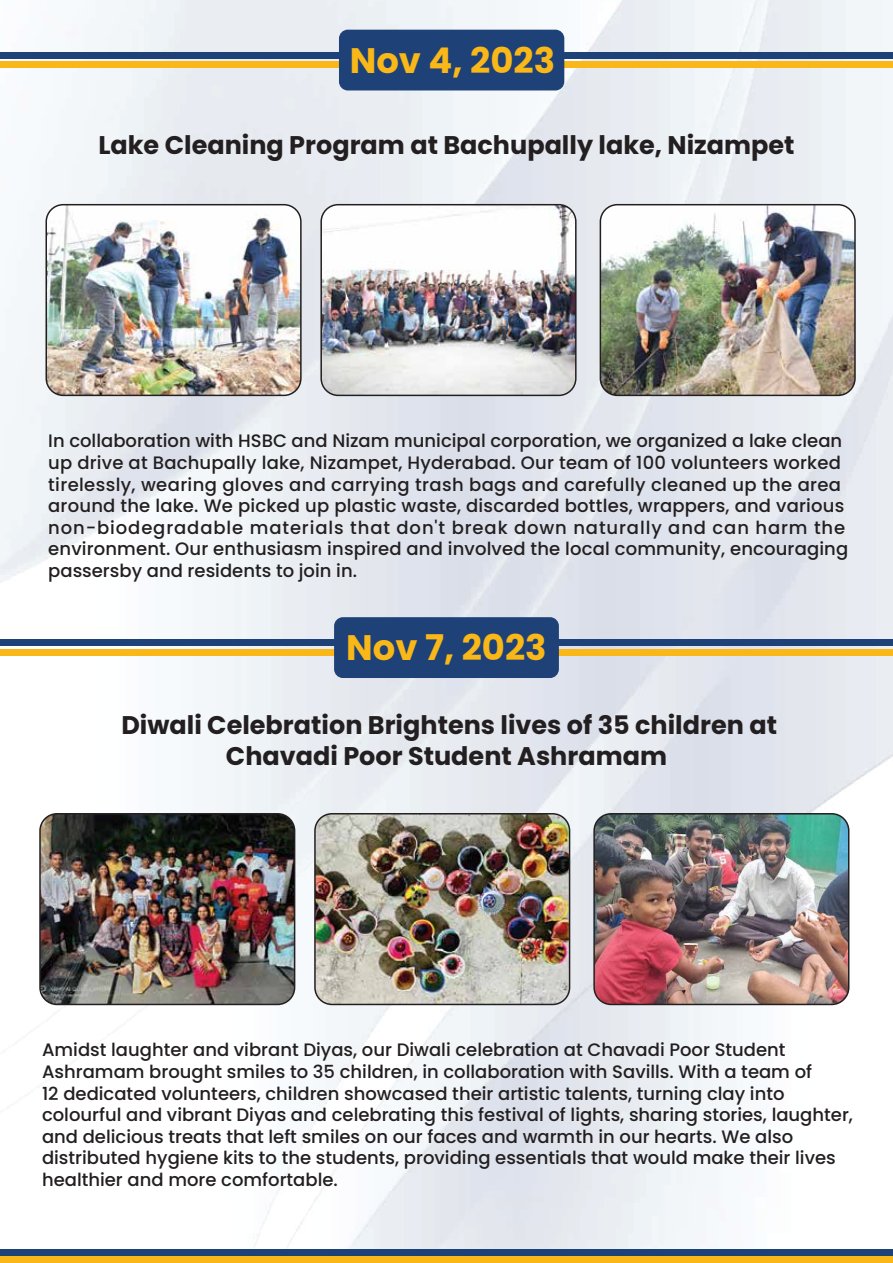
<style>
.page{position:relative;width:893px;height:1263px;background:#fff}
.page>*{position:absolute;margin:0;border:0;box-sizing:border-box;transform-origin:0 0}
.t1{font:700 35.4px "Poppins";color:#f9b817}
.t2{font:700 25.5px/30.6px "Poppins";color:#231f20;text-align:center}
.t3{font:500 18px/21.6px "Poppins";color:#231f20}
</style>
<div class="page">
<img style="left:0;top:0;width:893px;height:1249px">
<div style="left:0;top:52px;width:893px;height:7px;background:#1e4178"></div>
<div style="left:0;top:61px;width:893px;height:7px;background:#f9b817"></div>
<div style="left:339px;top:30px;width:225px;height:60px;background:#1e4178;border-radius:9px"></div>
<div style="left:0;top:640px;width:893px;height:6px;background:#1e4178"></div>
<div style="left:0;top:1249px;width:893px;height:7px;background:#1e4178"></div>
<div style="left:0;top:649px;width:893px;height:7px;background:#f9b817"></div>
<div style="left:0;top:1256px;width:893px;height:7px;background:#f9b817"></div>
<div style="left:334px;top:617px;width:225px;height:61px;background:#1e4178;border-radius:9px"></div>
<img style="left:46px;top:205px;width:255px;height:190px">
<div style="left:46px;top:204px;width:256px;height:192px;border:2px solid #231f20;border-radius:17px"></div>
<img style="left:321px;top:205px;width:255px;height:190px">
<div style="left:320px;top:204px;width:257px;height:192px;border:2px solid #231f20;border-radius:17px"></div>
<img style="left:600px;top:205px;width:255px;height:190px">
<div style="left:600px;top:204px;width:256px;height:192px;border:2px solid #231f20;border-radius:17px"></div>
<img style="left:40px;top:814px;width:255px;height:190px">
<div style="left:39px;top:813px;width:256px;height:192px;border:2px solid #231f20;border-radius:17px"></div>
<img style="left:315px;top:814px;width:255px;height:190px">
<div style="left:314px;top:813px;width:256px;height:192px;border:2px solid #231f20;border-radius:17px"></div>
<img style="left:594px;top:814px;width:255px;height:190px">
<div style="left:593px;top:813px;width:256px;height:192px;border:2px solid #231f20;border-radius:17px"></div>
<h1 class="t1" style="left:350px;top:40px;width:207px">Nov 4, 2023</h1>
<h2 class="t2" style="left:98px;top:129px;width:698px">Lake Cleaning Program at Bachupally lake, Nizampet</h2>
<p class="t3" style="left:48px;top:430px;width:801px">In collaboration with HSBC and Nizam municipal corporation, we organized a lake clean up drive at Bachupally lake, Nizampet, Hyderabad. Our team of 100 volunteers worked tirelessly, wearing gloves and carrying trash bags and carefully cleaned up the area around the lake. We picked up plastic waste, discarded bottles, wrappers, and various non-biodegradable materials that don't break down naturally and can harm the environment. Our enthusiasm inspired and involved the local community, encouraging passersby and residents to join in.</p>
<h1 class="t1" style="left:346px;top:627px;width:202px">Nov 7, 2023</h1>
<h2 class="t2" style="left:121px;top:710px;width:657px">Diwali Celebration Brightens lives of 35 children at<br>Chavadi Poor Student Ashramam</h2>
<p class="t3" style="left:42px;top:1039px;width:812px">Amidst laughter and vibrant Diyas, our Diwali celebration at Chavadi Poor Student Ashramam brought smiles to 35 children, in collaboration with Savills. With a team of<br>12 dedicated volunteers, children showcased their artistic talents, turning clay into colourful and vibrant Diyas and celebrating this festival of lights, sharing stories, laughter, and delicious treats that left smiles on our faces and warmth in our hearts. We also distributed hygiene kits to the students, providing essentials that would make their lives healthier and more comfortable.</p>
</div>
